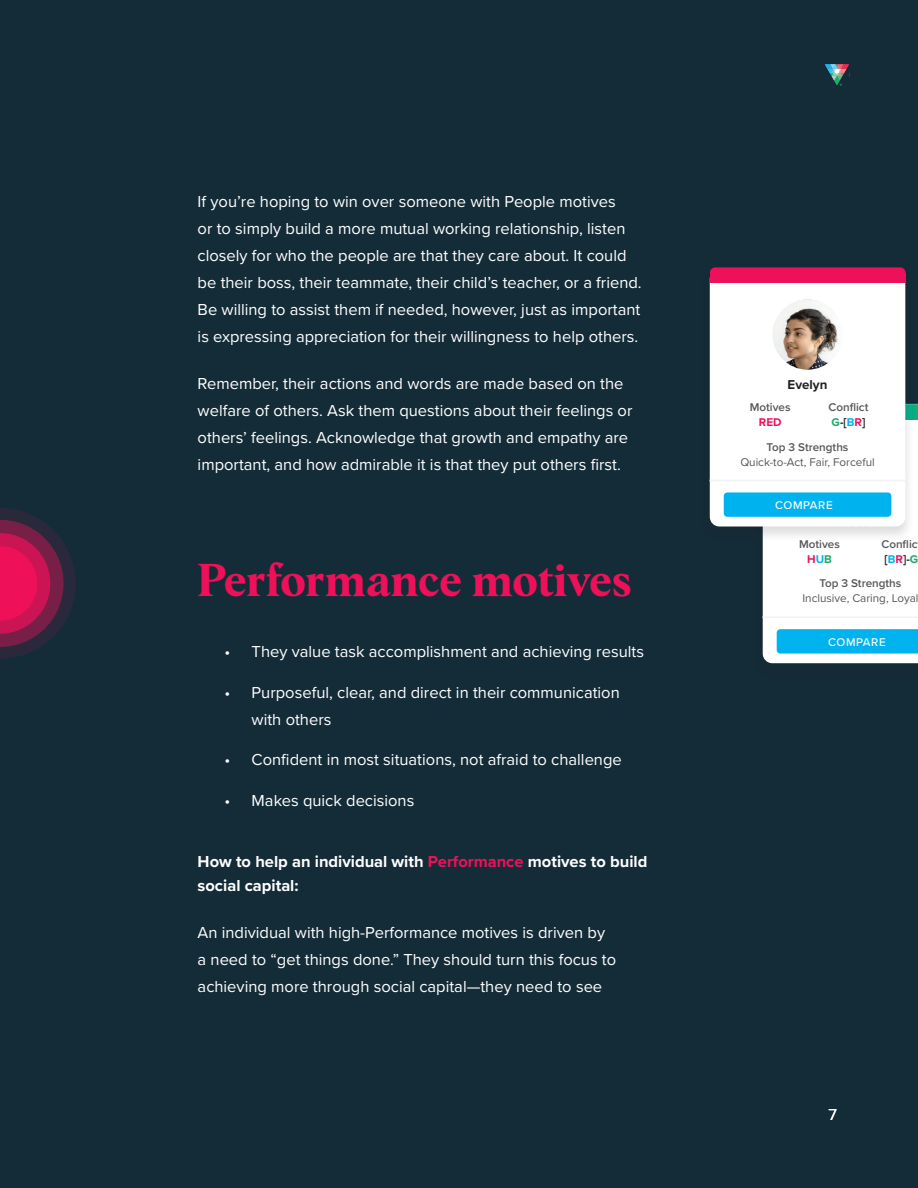
<style>
.page{position:relative;width:918px;height:1188px;background:#142c38}
.page>*{position:absolute;margin:0;border:0;box-sizing:border-box;transform-origin:0 0}
.Albra_Header{font:45px "Albra Text Semi";color:#ee1059}
.Semibold_body{font:16.5px/27px "Proxima Nova";color:#fff}
.Body_Text{font:16.5px/27px "Proxima Nova";color:#fff}
.Semibold_body-2{font:700 16.5px/24px "Proxima Nova";color:#fff}
.t1{font:700 13.35px "Proxima Nova";color:#231f20}
.t2{font:600 11.7px "Proxima Nova";color:#57585a}
.t3{font:11.7px "Proxima Nova";color:#57585a}
.t4{font:500 11.7px "Proxima Nova";letter-spacing:.05em;color:#fff}
.t5{font:700 11.7px "Proxima Nova";color:#231f20}
.t6{font:700 11.7px "Proxima Nova";color:#ee1059}
.s1{color:#ee1059}
.s2{color:#1fab6a}
.s3{color:#00b3ef}
</style>
<div class="page">
<svg style="left:825px;top:64px;width:24px;height:22px"></svg>
<svg style="left:0;top:508px;width:76px;height:151px"></svg>
<div style="left:753px;top:402px;width:165px;height:278px;background:#231f20;opacity:.15"></div>
<hr style="left:762px;top:616px;width:156px;height:2px;background:#f2f3f4">
<svg style="left:763px;top:404px;width:155px;height:259px;background:#d0f0fb"></svg>
<div style="left:701px;top:268px;width:213px;height:275px;background:#231f20;opacity:.15"></div>
<div style="left:710px;top:269px;width:195px;height:257px;background:#fff;border-radius:10px"></div>
<hr style="left:710px;top:480px;width:196px;height:1px;background:#f2f3f4">
<div style="left:710px;top:267px;width:196px;height:11px;background:#ee1059;border-radius:5px"></div>
<div style="left:710px;top:275px;width:196px;height:8px;background:#ee1059"></div>
<div style="left:724px;top:492px;width:167px;height:25px;background:#00b3ef;border-radius:4px"></div>
<img style="left:772px;top:300px;width:71px;height:70px;border-radius:35px">
<p class="Semibold_body" style="left:198px;top:187px;width:446px">If you’re hoping to win over someone with People motives<br>or to simply build a more mutual working relationship, listen closely for who the people are that they care about. It could be their boss, their teammate, their child’s teacher, or a friend.<br>Be willing to assist them if needed, however, just as important is expressing appreciation for their willingness to help others.</p>
<p class="Body_Text" style="left:198px;top:370px;width:436px">Remember, their actions and words are made based on the welfare of others. Ask them questions about their feelings or others’ feelings. Acknowledge that growth and empathy are important, and how admirable it is that they put others first.</p>
<p class="Albra_Header" style="left:198px;top:548px;width:435px">Performance motives</p>
<p class="Semibold_body" style="left:225px;top:637px;width:421px">• They value task accomplishment and achieving results</p>
<p class="Semibold_body" style="left:252px;top:678px;width:370px;text-indent:-27px">• Purposeful, clear, and direct in their communication with others</p>
<p class="Semibold_body" style="left:225px;top:745px;width:399px">• Confident in most situations, not afraid to challenge</p>
<p class="Semibold_body" style="left:225px;top:786px;width:191px">• Makes quick decisions</p>
<p class="Semibold_body-2" style="left:198px;top:849px;width:451px">How to help an individual with <span class="s1">Performance</span> motives to build social capital:</p>
<p class="Body_Text" style="left:198px;top:919px;width:420px">An individual with high-Performance motives is driven by a need to “get things done.” They should turn this focus to achieving more through social capital—they need to see</p>
<p class="t1" style="left:788px;top:375px;width:41px">Evelyn</p>
<p class="t2" style="left:750px;top:398px;width:42px">Motives</p>
<p class="t2" style="left:828px;top:398px;width:41px">Conflict</p>
<p class="t6" style="left:759px;top:413px;width:24px">RED</p>
<p class="t5" style="left:832px;top:413px;width:35px"><span class="s2">G</span>-[<span class="s3">B</span><span class="s1">R</span>]</p>
<p class="t2" style="left:767px;top:438px;width:83px">Top 3 Strengths</p>
<p class="t3" style="left:740px;top:453px;width:136px">Quick-to-Act, Fair, Forceful</p>
<p class="t4" style="left:775px;top:496px;width:59px">COMPARE</p>
<p class="t2" style="left:799px;top:535px;width:42px">Motives</p>
<p class="t2" style="left:881px;top:535px;width:38px">Conflic</p>
<p class="t6" style="left:807px;top:550px;width:26px">H<span class="s3">U</span><span class="s2">B</span></p>
<p class="t5" style="left:885px;top:550px;width:35px">[<span class="s3">B</span><span class="s1">R</span>]-<span class="s2">G</span></p>
<p class="t2" style="left:820px;top:575px;width:83px">Top 3 Strengths</p>
<p class="t3" style="left:802px;top:590px;width:118px">Inclusive, Caring, Loyal</p>
<p class="t4" style="left:828px;top:633px;width:59px">COMPARE</p>
<p class="Semibold_body" style="left:829px;top:1100px;width:10px">7</p>
</div>
